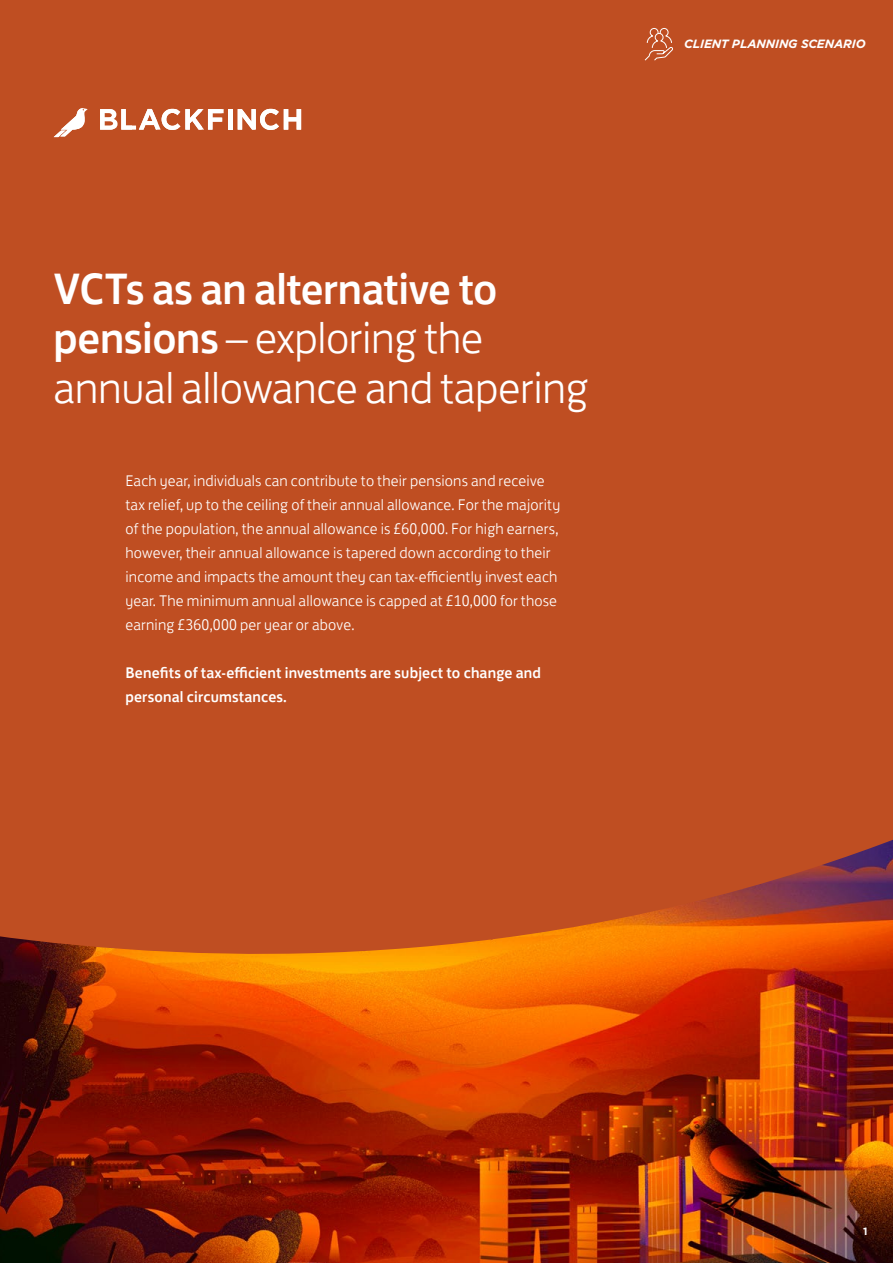
<style>
.page{position:relative;width:893px;height:1263px;background:#fff}
.page>*{position:absolute;margin:0;border:0;box-sizing:border-box;transform-origin:0 0}
.t1{font:300 45px/49.5px "FS Jack";letter-spacing:-.01em;color:#fff}
.t2{font:300 15.75px/24px "FS Jack";letter-spacing:.01em;color:#fff}
.t3{font:500 15.75px/24px "FS Jack";letter-spacing:.01em;color:#fff}
.t4{font:italic 700 12px "Gotham";letter-spacing:-.01em;color:#fff}
.t5{font:700 10.5px "Gotham";color:#fff}
.s1{font-weight:500}
</style>
<div class="page">
<img style="left:0;top:978px;width:893px;height:285px">
<div style="left:0;top:0;width:893px;height:978px;background:#bf4e22"></div>
<svg style="left:100px;top:109px;width:124px;height:21px"></svg>
<div style="left:228px;top:109px;width:5px;height:21px;background:#fff"></div>
<svg style="left:238px;top:109px;width:63px;height:21px"></svg>
<svg style="left:54px;top:108px;width:34px;height:29px"></svg>
<svg style="left:644px;top:28px;width:30px;height:33px"></svg>
<h1 class="t1" style="left:54px;top:259px;width:536px"><span class="s1">VCTs as an alternative to pensions</span> – exploring the annual allowance and tapering</h1>
<p class="t2" style="left:125px;top:467px;width:436px">Each year, individuals can contribute to their pensions and receive tax relief, up to the ceiling of their annual allowance. For the majority of the population, the annual allowance is £60,000. For high earners, however, their annual allowance is tapered down according to their income and impacts the amount they can tax-efficiently invest each year. The minimum annual allowance is capped at £10,000 for those earning £360,000 per year or above.</p>
<p class="t3" style="left:125px;top:659px;width:417px">Benefits of tax-efficient investments are subject to change and personal circumstances.</p>
<p class="t4" style="left:684px;top:36px;width:183px">CLIENT PLANNING SCENARIO</p>
<p class="t5" style="left:863px;top:1224px;width:6px">1</p>
</div>
